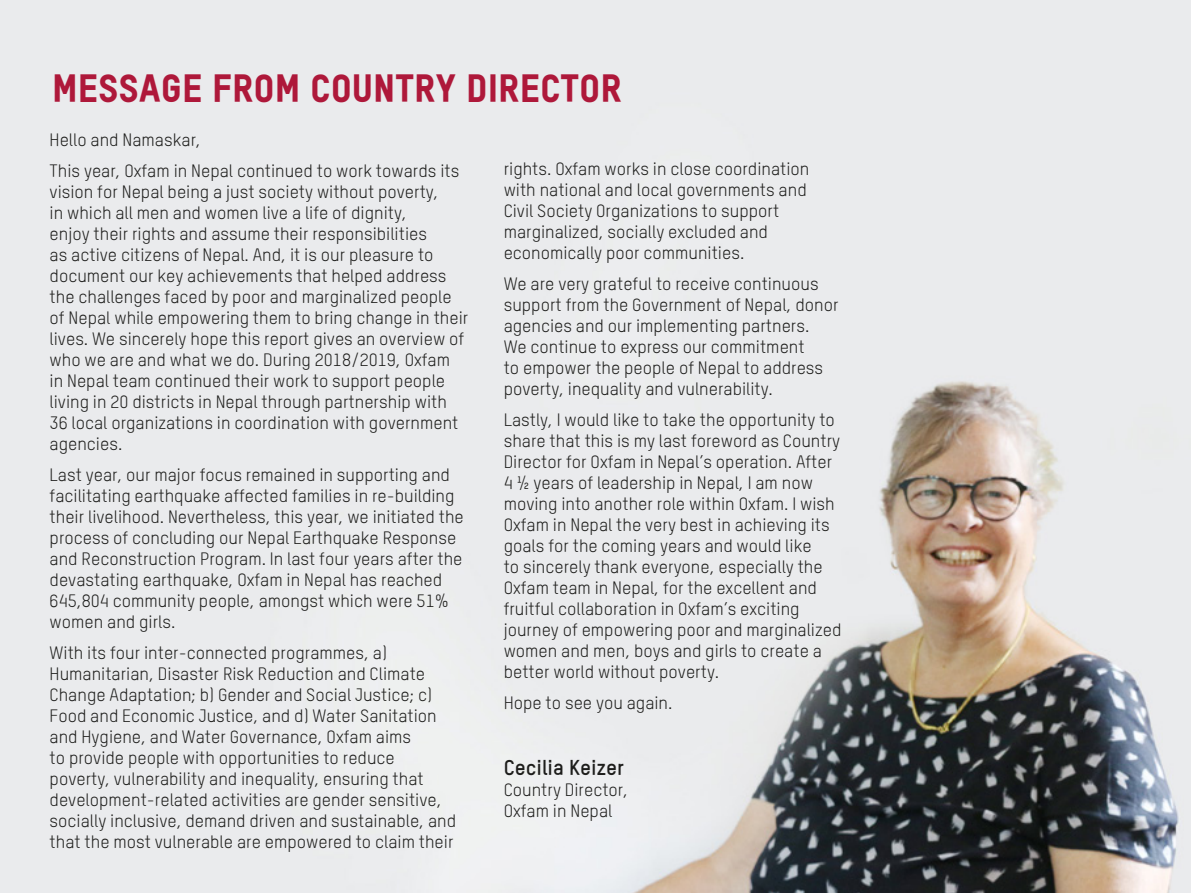
<style>
.page{position:relative;width:1191px;height:893px;background:#fff}
.page>*{position:absolute;margin:0;border:0;box-sizing:border-box;transform-origin:0 0}
.t1{font:38.5px "Oxfam TSTARPRO Headline";color:#ae183a}
.t2{font:700 21px "Oxfam TSTARPRO";color:#1d1d1b}
.t3{font:17.5px/21px "Oxfam TSTARPRO";color:#1d1d1b}
</style>
<div class="page">
<img style="left:0;top:0;width:1191px;height:893px">
<h1 class="t1" style="left:52px;top:59px;width:571px">MESSAGE FROM COUNTRY DIRECTOR</h1>
<p class="t3" style="left:50px;top:123px;width:411px;line-height:31px">Hello and Namaskar,<br>This year, Oxfam in Nepal continued to work towards its</p>
<p class="t3" style="left:50px;top:180px;width:420px">vision for Nepal being a just society without poverty,<br>in which all men and women live a life of dignity,<br>enjoy their rights and assume their responsibilities<br>as active citizens of Nepal. And, it is our pleasure to document our key achievements that helped address the challenges faced by poor and marginalized people of Nepal while empowering them to bring change in their lives. We sincerely hope this report gives an overview of who we are and what we do. During 2018/2019, Oxfam<br>in Nepal team continued their work to support people living in 20 districts in Nepal through partnership with 36 local organizations in coordination with government agencies.</p>
<p class="t3" style="left:50px;top:463px;width:416px">Last year, our major focus remained in supporting and facilitating earthquake affected families in re-building their livelihood. Nevertheless, this year, we initiated the process of concluding our Nepal Earthquake Response and Reconstruction Program. In last four years after the devastating earthquake, Oxfam in Nepal has reached 645,804 community people, amongst which were 51% women and girls.</p>
<p class="t3" style="left:50px;top:641px;width:408px">With its four inter-connected programmes, a)<br>Humanitarian, Disaster Risk Reduction and Climate Change Adaptation; b) Gender and Social Justice; c)<br>Food and Economic Justice, and d) Water Sanitation and Hygiene, and Water Governance, Oxfam aims<br>to provide people with opportunities to reduce poverty, vulnerability and inequality, ensuring that development-related activities are gender sensitive, socially inclusive, demand driven and sustainable, and that the most vulnerable are empowered to claim their</p>
<p class="t3" style="left:504px;top:157px;width:307px">rights. Oxfam works in close coordination with national and local governments and Civil Society Organizations to support marginalized, socially excluded and economically poor communities.</p>
<p class="t3" style="left:504px;top:272px;width:336px">We are very grateful to receive continuous support from the Government of Nepal, donor agencies and our implementing partners.<br>We continue to express our commitment<br>to empower the people of Nepal to address poverty, inequality and vulnerability.</p>
<p class="t3" style="left:504px;top:408px;width:339px">Lastly, I would like to take the opportunity to share that this is my last foreword as Country Director for Oxfam in Nepal’s operation. After 4 ½ years of leadership in Nepal, I am now moving into another role within Oxfam. I wish Oxfam in Nepal the very best in achieving its goals for the coming years and would like<br>to sincerely thank everyone, especially the Oxfam team in Nepal, for the excellent and fruitful collaboration in Oxfam’s exciting journey of empowering poor and marginalized women and men, boys and girls to create a better world without poverty.</p>
<p class="t3" style="left:504px;top:690px;width:170px">Hope to see you again.</p>
<p class="t2" style="left:504px;top:751px;width:122px">Cecilia Keizer</p>
<p class="t3" style="left:504px;top:777px;width:126px">Country Director,<br>Oxfam in Nepal</p>
</div>
